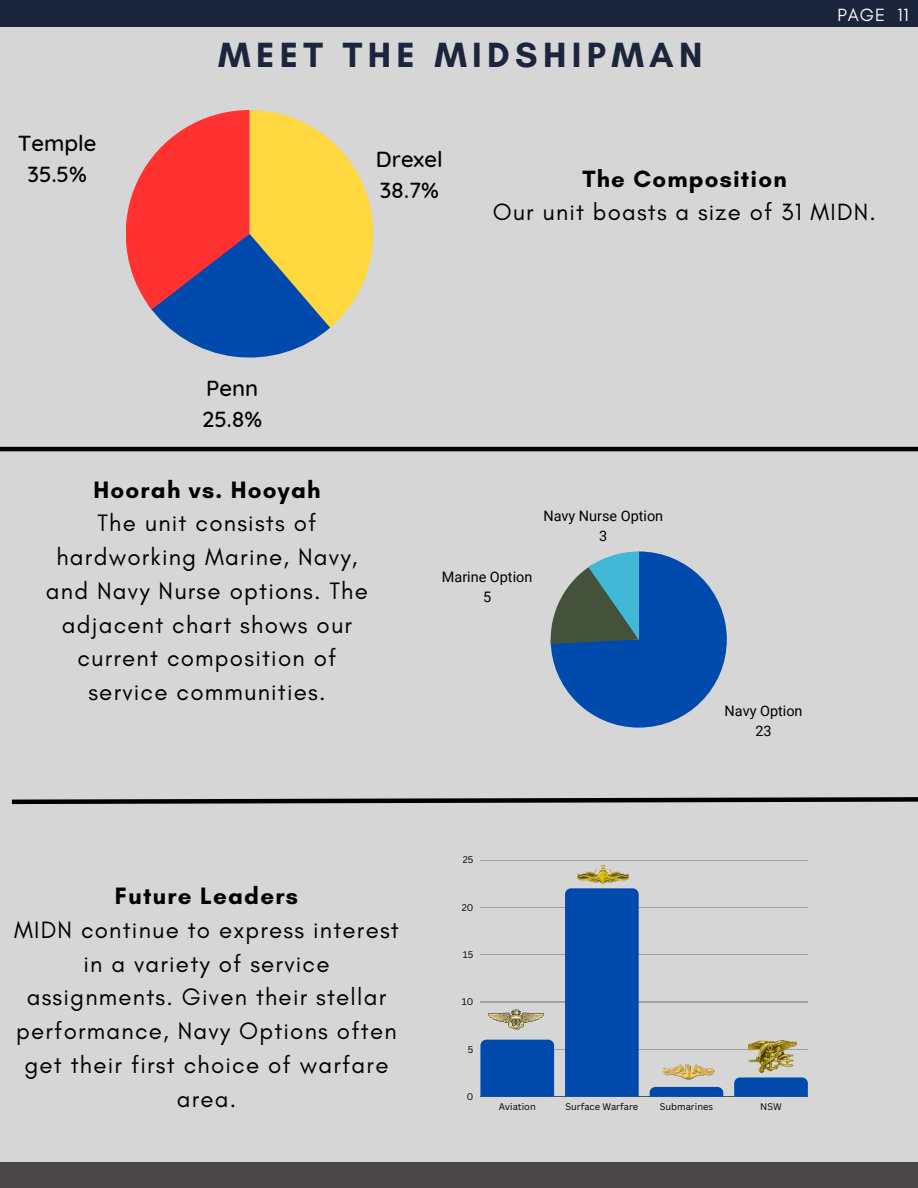
<style>
.page{position:relative;width:918px;height:1188px;background:#d6d6d6}
.page>*{position:absolute;margin:0;border:0;box-sizing:border-box;transform-origin:0 0}
.t1{font:700 35.7px "Glacial Indifference";letter-spacing:.15em;color:#1b253c}
.t2{font:24.15px/33.8px "Glacial Indifference";letter-spacing:.05em;color:#000;text-align:center}
.t3{font:700 24.15px "Glacial Indifference";letter-spacing:.05em;color:#000}
.t4{font:24px "Glacial Indifference";letter-spacing:.05em;color:#000}
.t5{font:700 24px "Glacial Indifference";letter-spacing:.05em;color:#000}
.t6{font:500 22.2px "Quicksand";color:#000}
.t7{font:18px "Glacial Indifference";letter-spacing:.05em;color:#fff}
.t8{font:14.4px "Roboto";color:#000}
.t9{font:9.3px "Canva Sans";color:#000}
</style>
<div class="page">
<div style="left:0;top:0;width:918px;height:27px;background:#1b253c"></div>
<div style="left:0;top:1162px;width:918px;height:26px;background:#494748"></div>
<svg style="left:126px;top:110px;width:247px;height:248px"></svg>
<svg style="left:551px;top:551px;width:176px;height:177px"></svg>
<hr style="left:0;top:447px;width:918px;height:4px;background:#000">
<svg style="left:11px;top:797px;width:907px;height:8px"></svg>
<hr style="left:480px;top:860px;width:328px;height:1px;background:#000">
<hr style="left:480px;top:907px;width:328px;height:1px;background:#000">
<hr style="left:480px;top:955px;width:328px;height:1px;background:#000">
<hr style="left:480px;top:1002px;width:328px;height:1px;background:#000">
<hr style="left:480px;top:1049px;width:328px;height:1px;background:#000">
<hr style="left:480px;top:1096px;width:328px;height:1px;background:#000">
<svg style="left:480px;top:1040px;width:74px;height:6px"></svg>
<div style="left:565px;top:888px;width:74px;height:209px;background:#004aad"></div>
<svg style="left:650px;top:1087px;width:73px;height:6px"></svg>
<svg style="left:734px;top:1077px;width:74px;height:6px"></svg>
<img style="left:578px;top:865px;width:51px;height:18px">
<img style="left:488px;top:1009px;width:56px;height:21px">
<img style="left:748px;top:1041px;width:48px;height:31px">
<img style="left:662px;top:1065px;width:52px;height:14px">
<p class="t6" style="left:18px;top:129px;width:80px">Temple</p>
<p class="t6" style="left:28px;top:160px;width:61px">35.5%</p>
<p class="t1" style="left:218px;top:33px;width:486px">MEET THE MIDSHIPMAN</p>
<p class="t7" style="left:837px;top:4px;width:73px">PAGE 11</p>
<p class="t6" style="left:206px;top:374px;width:54px">Penn</p>
<p class="t6" style="left:202px;top:405px;width:62px">25.8%</p>
<p class="t6" style="left:376px;top:145px;width:68px">Drexel</p>
<p class="t6" style="left:380px;top:176px;width:61px">38.7%</p>
<p class="t5" style="left:582px;top:164px;width:206px">The Composition</p>
<p class="t4" style="left:493px;top:197px;width:385px">Our unit boasts a size of 31 MIDN.</p>
<p class="t3" style="left:93px;top:475px;width:229px">Hoorah vs. Hooyah</p>
<p class="t2" style="left:46px;top:506px;width:324px">The unit consists of hardworking Marine, Navy, and Navy Nurse options. The adjacent chart shows our current composition of service communities.</p>
<p class="t8" style="left:442px;top:569px;width:92px">Marine Option</p>
<p class="t8" style="left:483px;top:589px;width:10px">5</p>
<p class="t8" style="left:543px;top:508px;width:121px">Navy Nurse Option</p>
<p class="t8" style="left:599px;top:528px;width:10px">3</p>
<p class="t8" style="left:725px;top:702px;width:80px">Navy Option</p>
<p class="t8" style="left:755px;top:722px;width:18px">23</p>
<p class="t3" style="left:115px;top:881px;width:185px">Future Leaders</p>
<p class="t2" style="left:14px;top:912px;width:386px">MIDN continue to express interest in a variety of service assignments. Given their stellar performance, Navy Options often get their first choice of warfare area.</p>
<p class="t9" style="left:463px;top:854px;width:12px">25</p>
<p class="t9" style="left:462px;top:901px;width:13px">20</p>
<p class="t9" style="left:463px;top:948px;width:12px">15</p>
<p class="t9" style="left:462px;top:995px;width:13px">10</p>
<p class="t9" style="left:468px;top:1043px;width:7px">5</p>
<p class="t9" style="left:467px;top:1090px;width:8px">0</p>
<p class="t9" style="left:499px;top:1100px;width:39px">Aviation</p>
<p class="t9" style="left:565px;top:1100px;width:74px">Surface Warfare</p>
<p class="t9" style="left:660px;top:1100px;width:55px">Submarines</p>
<p class="t9" style="left:760px;top:1100px;width:23px">NSW</p>
</div>
